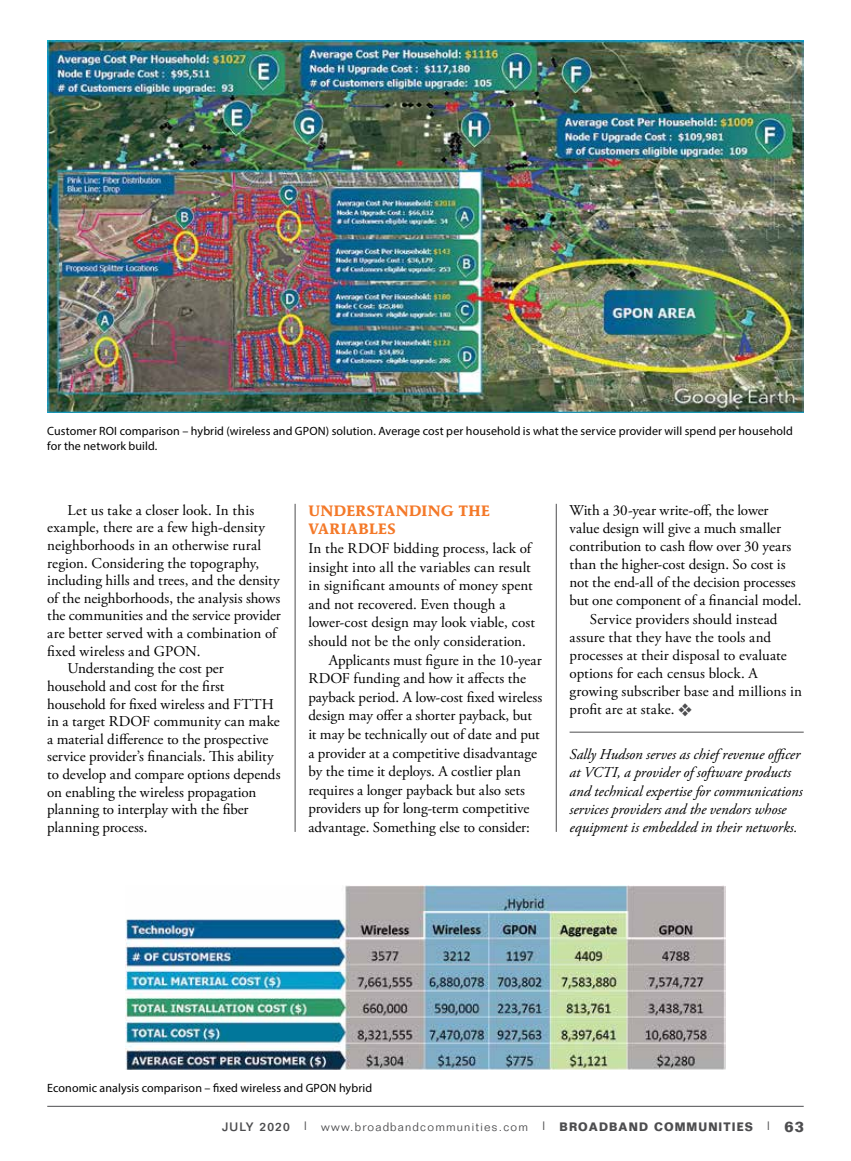
<style>
.page{position:relative;width:851px;height:1161px;background:#fff}
.page>*{position:absolute;margin:0;border:0;box-sizing:border-box;transform-origin:0 0}
.t1{font:15px "Adobe Garamond Pro";color:#000}
.t2{font:italic 15px/18.1px "Adobe Garamond Pro";letter-spacing:-.005em;color:#000}
.t3{font:700 15px/18.6px "AT Mendoza Roman";letter-spacing:.02em;color:#f47929}
.t4{font:12px/15px "Myriad Pro";letter-spacing:.01em;color:#000}
.t5{font:300 12px "Folio";letter-spacing:.1em;color:#4d4d4f}
.s1{color:#4d4d4f}
.s2{font-weight:500}
.s3{font-weight:700}
.s4{font-weight:700;font-size:15px}
</style>
<div class="page">
<hr style="left:47px;top:1106px;width:756px;height:1px;background:#4d4d4f">
<hr style="left:556px;top:504px;width:1px;height:328px;background:#4d4d4f">
<hr style="left:295px;top:504px;width:1px;height:328px;background:#4d4d4f">
<hr style="left:569px;top:732px;width:234px;height:1px;background:#4d4d4f">
<img style="left:47px;top:40px;width:756px;height:372px">
<img style="left:125px;top:886px;width:600px;height:184px">
<p class="t4" style="left:47px;top:423px;width:747px">Customer ROI comparison – hybrid (wireless and GPON) solution. Average cost per household is what the service provider will spend per household for the network build.</p>
<p class="t1" style="left:68px;top:501px;width:188px">Let us take a closer look. In this</p>
<p class="t1" style="left:47px;top:519px;width:219px">example, there are a few high-density</p>
<p class="t1" style="left:47px;top:536px;width:215px">neighborhoods in an otherwise rural</p>
<p class="t1" style="left:47px;top:554px;width:213px">region. Considering the topography,</p>
<p class="t1" style="left:47px;top:571px;width:234px">including hills and trees, and the density</p>
<p class="t1" style="left:47px;top:589px;width:234px">of the neighborhoods, the analysis shows</p>
<p class="t1" style="left:47px;top:607px;width:235px">the communities and the service provider</p>
<p class="t1" style="left:47px;top:624px;width:231px">are better served with a combination of</p>
<p class="t1" style="left:47px;top:642px;width:155px">fixed wireless and GPON.</p>
<p class="t1" style="left:68px;top:660px;width:158px">Understanding the cost per</p>
<p class="t1" style="left:47px;top:677px;width:179px">household and cost for the first</p>
<p class="t1" style="left:47px;top:695px;width:228px">household for fixed wireless and FTTH</p>
<p class="t1" style="left:47px;top:712px;width:234px">in a target RDOF community can make</p>
<p class="t1" style="left:47px;top:730px;width:222px">a material difference to the prospective</p>
<p class="t1" style="left:47px;top:748px;width:228px">service provider’s financials. This ability</p>
<p class="t1" style="left:47px;top:765px;width:235px">to develop and compare options depends</p>
<p class="t1" style="left:47px;top:783px;width:211px">on enabling the wireless propagation</p>
<p class="t1" style="left:47px;top:801px;width:203px">planning to interplay with the fiber</p>
<p class="t1" style="left:47px;top:818px;width:102px">planning process.</p>
<p class="t3" style="left:308px;top:501px;width:183px">UNDERSTANDING THE<br>VARIABLES</p>
<p class="t1" style="left:308px;top:539px;width:224px">In the RDOF bidding process, lack of</p>
<p class="t1" style="left:308px;top:558px;width:224px">insight into all the variables can result</p>
<p class="t1" style="left:308px;top:576px;width:226px">in significant amounts of money spent</p>
<p class="t1" style="left:308px;top:595px;width:198px">and not recovered. Even though a</p>
<p class="t1" style="left:308px;top:614px;width:228px">lower-cost design may look viable, cost</p>
<p class="t1" style="left:308px;top:632px;width:219px">should not be the only consideration.</p>
<p class="t1" style="left:328px;top:651px;width:215px">Applicants must figure in the 10-year</p>
<p class="t1" style="left:308px;top:669px;width:219px">RDOF funding and how it affects the</p>
<p class="t1" style="left:308px;top:688px;width:235px">payback period. A low-cost fixed wireless</p>
<p class="t1" style="left:308px;top:707px;width:225px">design may offer a shorter payback, but</p>
<p class="t1" style="left:308px;top:725px;width:233px">it may be technically out of date and put</p>
<p class="t1" style="left:308px;top:744px;width:230px">a provider at a competitive disadvantage</p>
<p class="t1" style="left:308px;top:762px;width:214px">by the time it deploys. A costlier plan</p>
<p class="t1" style="left:308px;top:781px;width:218px">requires a longer payback but also sets</p>
<p class="t1" style="left:308px;top:800px;width:222px">providers up for long-term competitive</p>
<p class="t1" style="left:308px;top:818px;width:223px">advantage. Something else to consider:</p>
<p class="t1" style="left:569px;top:501px;width:200px">With a 30-year write-off, the lower</p>
<p class="t1" style="left:569px;top:519px;width:213px">value design will give a much smaller</p>
<p class="t1" style="left:569px;top:537px;width:223px">contribution to cash flow over 30 years</p>
<p class="t1" style="left:569px;top:555px;width:217px">than the higher-cost design. So cost is</p>
<p class="t1" style="left:569px;top:573px;width:228px">not the end-all of the decision processes</p>
<p class="t1" style="left:569px;top:592px;width:233px">but one component of a financial model.</p>
<p class="t1" style="left:590px;top:610px;width:189px">Service providers should instead</p>
<p class="t1" style="left:569px;top:628px;width:203px">assure that they have the tools and</p>
<p class="t1" style="left:569px;top:646px;width:218px">processes at their disposal to evaluate</p>
<p class="t1" style="left:569px;top:664px;width:190px">options for each census block. A</p>
<p class="t1" style="left:569px;top:682px;width:234px">growing subscriber base and millions in</p>
<p class="t1" style="left:569px;top:700px;width:124px">profit are at stake. <span class="s1">❖</span></p>
<p class="t2" style="left:569px;top:746px;width:235px">Sally Hudson serves as chief revenue officer at VCTI, a provider of software products and technical expertise for communications services providers and the vendors whose equipment is embedded in their networks.</p>
<p class="t4" style="left:47px;top:1080px;width:326px">Economic analysis comparison – fixed wireless and GPON hybrid</p>
<p class="t5" style="left:222px;top:1120px;width:583px"><span class="s2">JULY 2020 |</span> www.broadbandcommunities.com <span class="s2">|</span> <span class="s3">BROADBAND COMMUNITIES</span> <span class="s2">|</span> <span class="s4">63</span></p>
</div>
